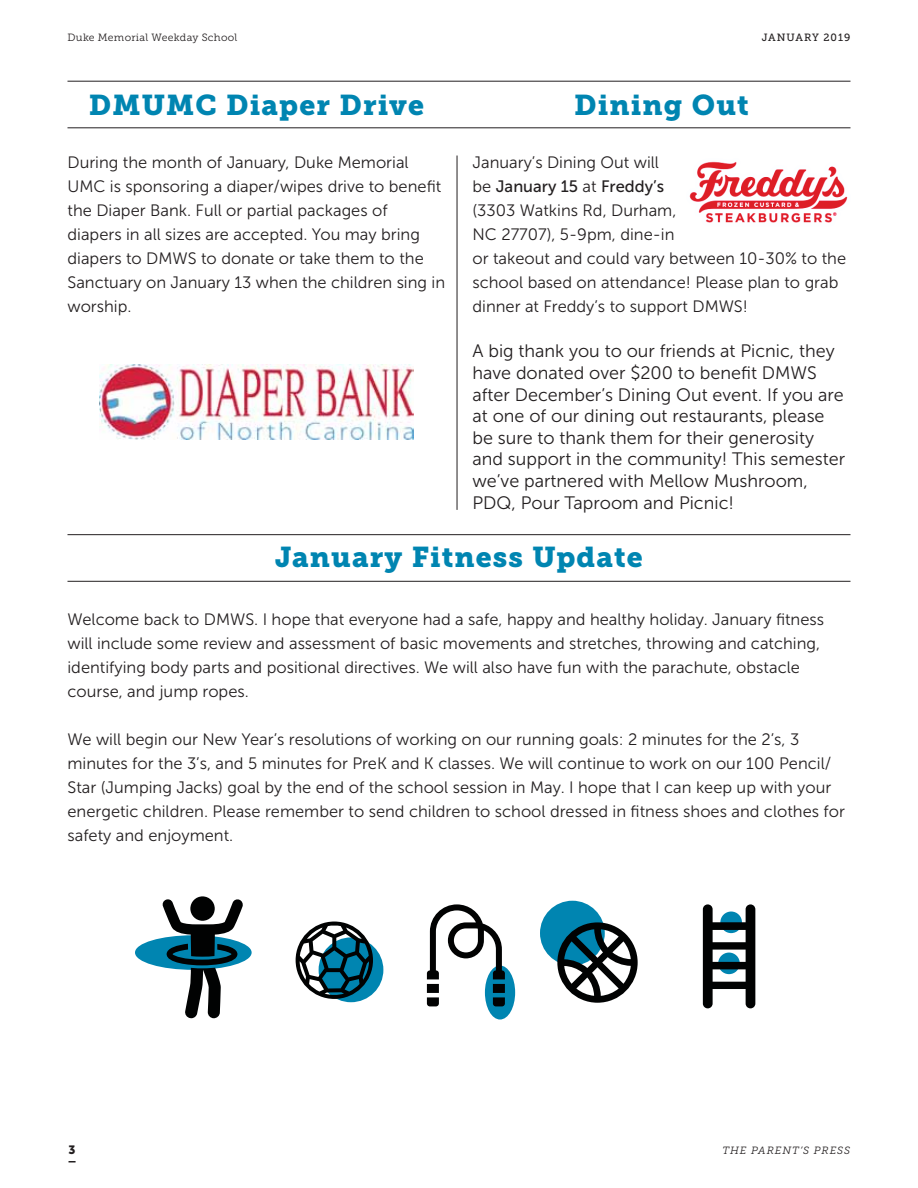
<style>
.page{position:relative;width:918px;height:1188px;background:#fff}
.page>*{position:absolute;margin:0;border:0;box-sizing:border-box;transform-origin:0 0}
.t1{font:28.5px "Museo Slab 900";letter-spacing:.04em;color:#0085b1}
.t2{font:18px/21.6px "Museo Sans 300";color:#231f20}
.t3{font:16.5px/24px "Museo Sans 300";color:#231f20}
.t4{font:16.5px "Museo Sans 500";color:#231f20}
.t5{font:12px "Museo Sans 900";color:#231f20}
.t6{font:10.5px "Museo Slab 300";letter-spacing:.025em;color:#231f20}
.t7{font:italic 10.5px "Museo Slab 300";letter-spacing:.09em;color:#231f20}
.t8{font:10.5px "Museo Slab 500";letter-spacing:.09em;color:#231f20}
.s1{font-family:"Museo Sans 300"}
</style>
<div class="page">
<svg style="left:69px;top:1161px;width:7px;height:2px"></svg>
<div style="left:485px;top:966px;width:30px;height:54px;background:#0085b1;border-radius:50%"></div>
<div style="left:319px;top:937px;width:64px;height:65px;background:#0085b1;border-radius:50%"></div>
<div style="left:540px;top:901px;width:65px;height:65px;background:#0085b1;border-radius:50%"></div>
<div style="left:135px;top:935px;width:117px;height:35px;background:#0085b1;border-radius:50%"></div>
<hr style="left:68px;top:81px;width:783px;height:1px;background:#231f20">
<hr style="left:68px;top:128px;width:783px;height:1px;background:#231f20">
<hr style="left:68px;top:534px;width:783px;height:1px;background:#231f20">
<hr style="left:68px;top:581px;width:783px;height:1px;background:#231f20">
<svg style="left:190px;top:896px;width:25px;height:25px"></svg>
<svg style="left:162px;top:899px;width:81px;height:119px"></svg>
<svg style="left:296px;top:922px;width:77px;height:77px"></svg>
<svg style="left:427px;top:904px;width:78px;height:102px"></svg>
<svg style="left:557px;top:922px;width:81px;height:81px"></svg>
<svg style="left:703px;top:904px;width:52px;height:104px"></svg>
<img style="left:100px;top:364px;width:313px;height:75px">
<img style="left:689px;top:161px;width:159px;height:62px">
<hr style="left:457px;top:156px;width:1px;height:354px;background:#231f20">
<p class="t6" style="left:68px;top:32px;width:171px">Duke Memorial Weekday School</p>
<p class="t8" style="left:762px;top:32px;width:90px">JANUARY 2019</p>
<h1 class="t1" style="left:89px;top:94px;width:337px">DMUMC Diaper Drive</h1>
<h1 class="t1" style="left:574px;top:94px;width:176px">Dining Out</h1>
<p class="t3" style="left:68px;top:151px;width:379px">During the month of January, Duke Memorial UMC is sponsoring a diaper/wipes drive to benefit the Diaper Bank. Full or partial packages of diapers in all sizes are accepted. You may bring diapers to DMWS to donate or take them to the Sanctuary on January 13 when the children sing in worship.</p>
<p class="t3" style="left:473px;top:151px;width:188px">January’s Dining Out will</p>
<p class="t4" style="left:473px;top:180px;width:193px"><span class="s1">be</span> January 15 <span class="s1">at</span> Freddy’s</p>
<p class="t3" style="left:473px;top:199px;width:375px">(3303 Watkins Rd, Durham,<br>NC 27707), 5-9pm, dine-in<br>or takeout and could vary between 10-30% to the school based on attendance! Please plan to grab dinner at Freddy’s to support DMWS!</p>
<p class="t2" style="left:473px;top:342px;width:374px">A big thank you to our friends at Picnic, they have donated over $200 to benefit DMWS after December’s Dining Out event. If you are at one of our dining out restaurants, please be sure to thank them for their generosity and support in the community! This semester we’ve partnered with Mellow Mushroom, PDQ, Pour Taproom and Picnic!</p>
<h1 class="t1" style="left:275px;top:546px;width:369px">January Fitness Update</h1>
<p class="t3" style="left:68px;top:608px;width:758px">Welcome back to DMWS. I hope that everyone had a safe, happy and healthy holiday. January fitness will include some review and assessment of basic movements and stretches, throwing and catching, identifying body parts and positional directives. We will also have fun with the parachute, obstacle course, and jump ropes.</p>
<p class="t3" style="left:68px;top:728px;width:779px">We will begin our New Year’s resolutions of working on our running goals: 2 minutes for the 2’s, 3 minutes for the 3’s, and 5 minutes for PreK and K classes. We will continue to work on our 100 Pencil/ Star (Jumping Jacks) goal by the end of the school session in May. I hope that I can keep up with your energetic children. Please remember to send children to school dressed in fitness shoes and clothes for safety and enjoyment.</p>
<p class="t5" style="left:69px;top:1143px;width:9px">3</p>
<p class="t7" style="left:722px;top:1144px;width:129px">THE PARENT’S PRESS</p>
</div>
